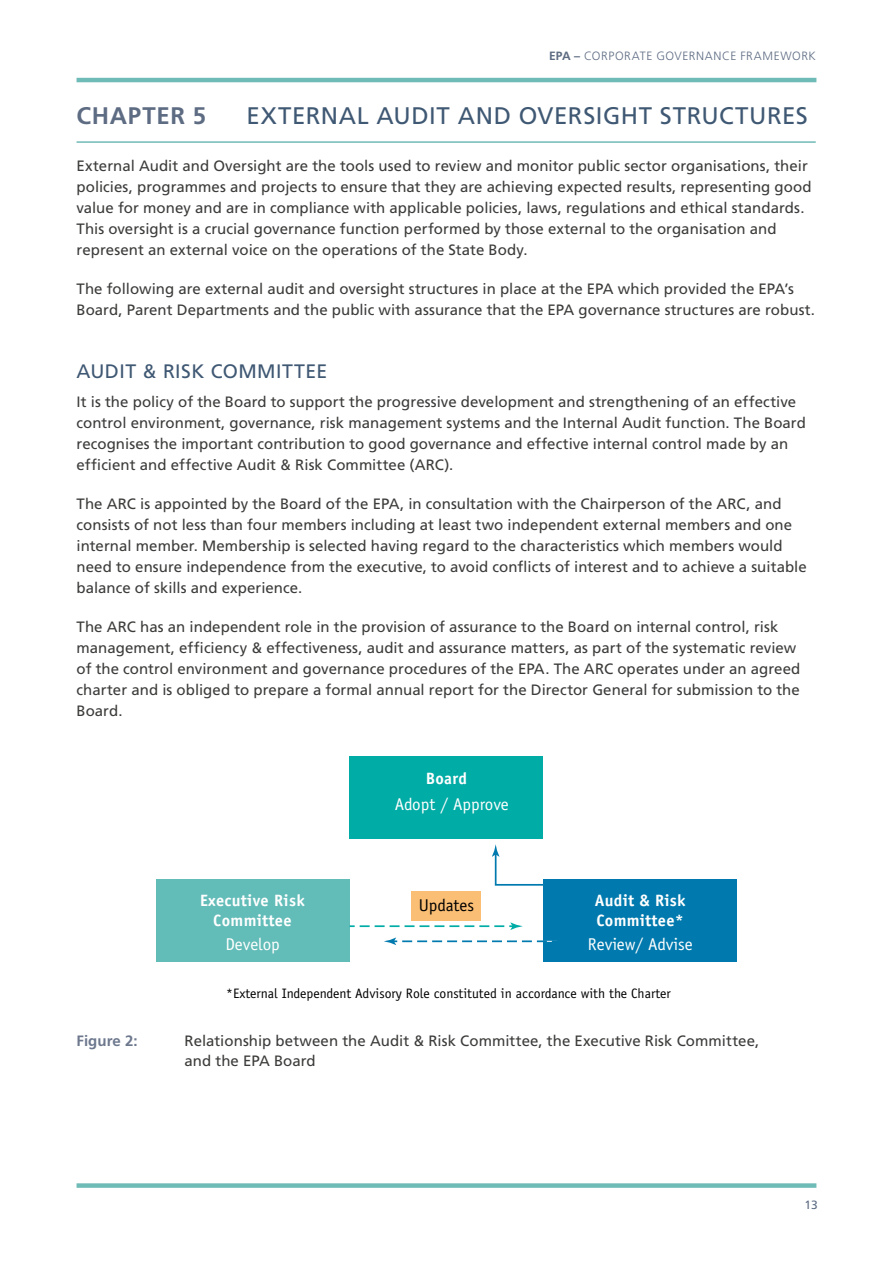
<style>
.page{position:relative;width:893px;height:1263px;background:#fff}
.page>*{position:absolute;margin:0;border:0;box-sizing:border-box;transform-origin:0 0}
.t1{font:24px "Frutiger LT Pro";letter-spacing:.025em;color:#3f5873}
.t2{font:700 24px "Frutiger LT Pro";letter-spacing:.03em;color:#5e6c83}
.H2_nonum{font:19.5px "Frutiger LT Pro";letter-spacing:.025em;color:#3f5873}
.t3{font:17.1px "Officina Sans";color:#fff}
.t4{font:17.1px "Officina Sans";color:#000}
.t5{font:700 16.35px/19.6px "Officina Sans";letter-spacing:.015em;color:#fff;text-align:center}
.body{font:15px/21px "Frutiger LT Pro";color:#3c3c3b}
.Figure{font:15px/19.5px "Frutiger LT Pro";letter-spacing:.005em;color:#3c3c3b}
.Figure-2{font:700 15px "Frutiger LT Pro";letter-spacing:.005em;color:#6d788e}
.t6{font:13.65px "Officina Sans";color:#000}
.t7{font:300 12px "Frutiger LT Pro";letter-spacing:.045em;color:#5e6c83}
.t8{font:12px "Frutiger LT Pro";color:#5e6c83}
.s1{font-weight:700}
</style>
<div class="page">
<hr style="left:77px;top:78px;width:739px;height:4px;background:#6fbbb7">
<div style="left:77px;top:1183px;width:739px;height:5px;background:#6fbbb7"></div>
<hr style="left:77px;top:141px;width:739px;height:2px;background:#6fbbb7">
<div style="left:156px;top:879px;width:194px;height:82px;background:#62bcb8"></div>
<div style="left:543px;top:879px;width:194px;height:82px;background:#007aae"></div>
<div style="left:350px;top:756px;width:193px;height:82px;background:#00aca6"></div>
<div style="left:412px;top:891px;width:69px;height:29px;background:#fabe74"></div>
<svg style="left:350px;top:922px;width:173px;height:8px"></svg>
<svg style="left:384px;top:937px;width:173px;height:8px"></svg>
<svg style="left:492px;top:844px;width:52px;height:42px"></svg>
<p class="t7" style="left:549px;top:49px;width:268px"><span class="s1">EPA –</span> CORPORATE GOVERNANCE FRAMEWORK</p>
<p class="t2" style="left:77px;top:102px;width:131px">CHAPTER 5</p>
<p class="t1" style="left:247px;top:102px;width:563px">EXTERNAL AUDIT AND OVERSIGHT STRUCTURES</p>
<p class="body" style="left:77px;top:155px;width:737px">External Audit and Oversight are the tools used to review and monitor public sector organisations, their policies, programmes and projects to ensure that they are achieving expected results, representing good value for money and are in compliance with applicable policies, laws, regulations and ethical standards.<br>This oversight is a crucial governance function performed by those external to the organisation and represent an external voice on the operations of the State Body.</p>
<p class="body" style="left:77px;top:278px;width:740px">The following are external audit and oversight structures in place at the EPA which provided the EPA’s<br>Board, Parent Departments and the public with assurance that the EPA governance structures are robust.</p>
<p class="H2_nonum" style="left:77px;top:359px;width:252px">AUDIT &amp; RISK COMMITTEE</p>
<p class="body" style="left:77px;top:391px;width:731px">It is the policy of the Board to support the progressive development and strengthening of an effective control environment, governance, risk management systems and the Internal Audit function. The Board recognises the important contribution to good governance and effective internal control made by an efficient and effective Audit &amp; Risk Committee (ARC).</p>
<p class="body" style="left:77px;top:493px;width:732px">The ARC is appointed by the Board of the EPA, in consultation with the Chairperson of the ARC, and consists of not less than four members including at least two independent external members and one internal member. Membership is selected having regard to the characteristics which members would need to ensure independence from the executive, to avoid conflicts of interest and to achieve a suitable balance of skills and experience.</p>
<p class="body" style="left:77px;top:616px;width:725px">The ARC has an independent role in the provision of assurance to the Board on internal control, risk management, efficiency &amp; effectiveness, audit and assurance matters, as part of the systematic review of the control environment and governance procedures of the EPA. The ARC operates under an agreed charter and is obliged to prepare a formal annual report for the Director General for submission to the Board.</p>
<p class="t5" style="left:426px;top:768px;width:43px">Board</p>
<p class="t3" style="left:395px;top:794px;width:116px">Adopt / Approve</p>
<p class="t5" style="left:200px;top:890px;width:106px">Executive Risk<br>Committee</p>
<p class="t5" style="left:595px;top:891px;width:92px;text-align:left">Audit &amp; Risk<br>Committee*</p>
<p class="t4" style="left:419px;top:895px;width:57px">Updates</p>
<p class="t3" style="left:225px;top:934px;width:56px">Develop</p>
<p class="t3" style="left:588px;top:934px;width:106px">Review/ Advise</p>
<p class="t6" style="left:226px;top:985px;width:446px">*External Independent Advisory Role constituted in accordance with the Charter</p>
<p class="Figure-2" style="left:77px;top:1032px;width:63px">Figure 2:</p>
<p class="Figure" style="left:185px;top:1031px;width:576px">Relationship between the Audit &amp; Risk Committee, the Executive Risk Committee, and the EPA Board</p>
<p class="t8" style="left:804px;top:1198px;width:15px">13</p>
</div>
